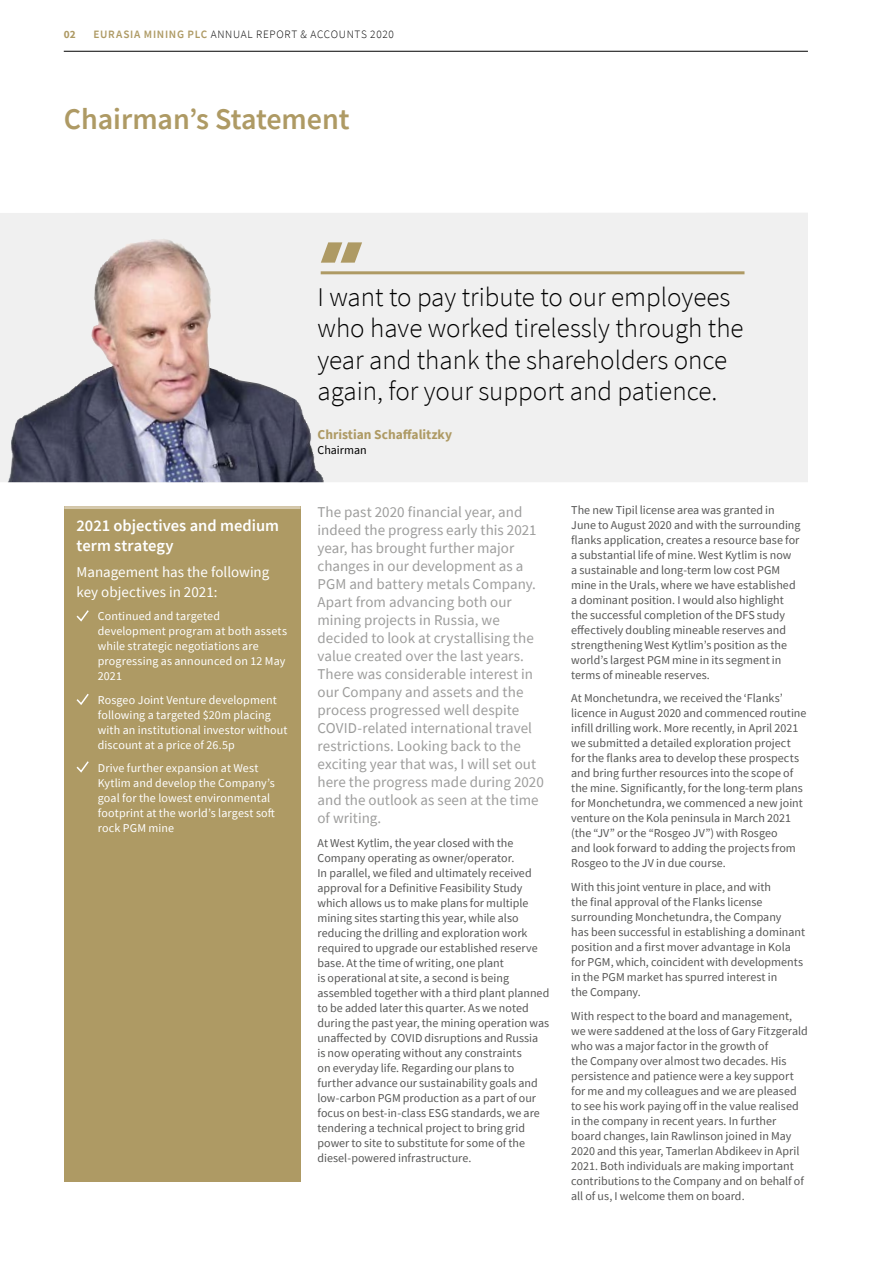
<style>
.page{position:relative;width:893px;height:1263px;background:#fff}
.page>*{position:absolute;margin:0;border:0;box-sizing:border-box;transform-origin:0 0}
.t1{font:600 30px "Source Sans Pro";color:#ae9a64}
.t2{font:300 27px/31.5px "Source Sans Pro";color:#000}
.t3{font:600 16.5px/19.5px "Source Sans Pro";color:#fff}
.t4{font:15px/18px "Source Sans Pro";color:#9d9d9c}
.t5{font:15px/19.5px "Source Sans Pro";color:#fff}
.t6{font:700 13.5px "Source Sans Pro";color:#ae9a64}
.t7{font:12px/15px "Source Sans Pro";color:#575756}
.t8{font:12px/15px "Source Sans Pro";letter-spacing:.01em;color:#fff}
.t9{font:12px "Source Sans Pro";color:#000}
.t10{font:300 11.25px "Source Sans Pro";letter-spacing:.06em;color:#000}
.t11{font:700 11.25px "Source Sans Pro";color:#ae9a64}
.s1{font-weight:600;color:#ae9a64}
</style>
<div class="page">
<hr style="left:64px;top:51px;width:744px;height:1px;background:#000">
<div style="left:0;top:213px;width:808px;height:269px;background:#f0f0f0"></div>
<div style="left:64px;top:506px;width:236px;height:675px;background:#ae9a64"></div>
<svg style="left:76px;top:610px;width:13px;height:12px"></svg>
<hr style="left:321px;top:271px;width:423px;height:3px;background:#ae9a64">
<svg style="left:324px;top:242px;width:38px;height:21px"></svg>
<svg style="left:76px;top:694px;width:13px;height:11px"></svg>
<svg style="left:76px;top:761px;width:13px;height:12px"></svg>
<hr style="left:64px;top:506px;width:236px;height:3px;background:#d5c9ad">
<img style="left:8px;top:239px;width:316px;height:243px">
<p class="t11" style="left:64px;top:27px;width:13px">02</p>
<p class="t10" style="left:94px;top:28px;width:302px"><span class="s1">EURASIA MINING PLC</span> ANNUAL REPORT &amp; ACCOUNTS 2020</p>
<h1 class="t1" style="left:64px;top:99px;width:287px">Chairman’s Statement</h1>
<h3 class="t3" style="left:77px;top:516px;width:204px">2021 objectives and medium term strategy</h3>
<p class="t5" style="left:77px;top:562px;width:194px">Management has the following key objectives in 2021:</p>
<p class="t8" style="left:98px;top:609px;width:191px">Continued and targeted development program at both assets while strategic negotiations are progressing as announced on 12 May<br>2021</p>
<p class="t8" style="left:98px;top:692px;width:191px">Rosgeo Joint Venture development following a targeted $20m placing with an institutional investor without discount at a price of 26.5p</p>
<p class="t8" style="left:98px;top:761px;width:179px">Drive further expansion at West<br>Kytlim and develop the Company’s goal for the lowest environmental footprint at the world’s largest soft rock PGM mine</p>
<h2 class="t2" style="left:317px;top:281px;width:428px">I want to pay tribute to our employees who have worked tirelessly through the year and thank the shareholders once again, for your support and patience.</h2>
<p class="t6" style="left:317px;top:425px;width:136px">Christian Schaffalitzky</p>
<p class="t9" style="left:317px;top:442px;width:51px">Chairman</p>
<p class="t4" style="left:317px;top:503px;width:228px">The past 2020 financial year, and indeed the progress early this 2021 year, has brought further major changes in our development as a<br>PGM and battery metals Company.<br>Apart from advancing both our mining projects in Russia, we decided to look at crystallising the value created over the last years.<br>There was considerable interest in our Company and assets and the process progressed well despite<br>COVID-related international travel restrictions. Looking back to the exciting year that was, I will set out here the progress made during 2020 and the outlook as seen at the time of writing.</p>
<p class="t7" style="left:317px;top:835px;width:233px">At West Kytlim, the year closed with the Company operating as owner/operator.<br>In parallel, we filed and ultimately received approval for a Definitive Feasibility Study which allows us to make plans for multiple mining sites starting this year, while also reducing the drilling and exploration work required to upgrade our established reserve base. At the time of writing, one plant<br>is operational at site, a second is being assembled together with a third plant planned to be added later this quarter. As we noted during the past year, the mining operation was unaffected by COVID disruptions and Russia<br>is now operating without any constraints<br>on everyday life. Regarding our plans to further advance our sustainability goals and low-carbon PGM production as a part of our focus on best-in-class ESG standards, we are tendering a technical project to bring grid power to site to substitute for some of the diesel-powered infrastructure.</p>
<p class="t7" style="left:571px;top:502px;width:231px">The new Tipil license area was granted in June to August 2020 and with the surrounding flanks application, creates a resource base for a substantial life of mine. West Kytlim is now a sustainable and long-term low cost PGM mine in the Urals, where we have established a dominant position. I would also highlight the successful completion of the DFS study effectively doubling mineable reserves and strengthening West Kytlim’s position as the world’s largest PGM mine in its segment in terms of mineable reserves.</p>
<p class="t7" style="left:571px;top:691px;width:237px">At Monchetundra, we received the ‘Flanks’ licence in August 2020 and commenced routine infill drilling work. More recently, in April 2021 we submitted a detailed exploration project for the flanks area to develop these prospects and bring further resources into the scope of the mine. Significantly, for the long-term plans for Monchetundra, we commenced a new joint venture on the Kola peninsula in March 2021 (the “JV” or the “Rosgeo JV”) with Rosgeo<br>and look forward to adding the projects from Rosgeo to the JV in due course.</p>
<p class="t7" style="left:571px;top:879px;width:235px">With this joint venture in place, and with<br>the final approval of the Flanks license surrounding Monchetundra, the Company<br>has been successful in establishing a dominant position and a first mover advantage in Kola for PGM, which, coincident with developments in the PGM market has spurred interest in<br>the Company.</p>
<p class="t7" style="left:571px;top:1008px;width:238px">With respect to the board and management, we were saddened at the loss of Gary Fitzgerald who was a major factor in the growth of<br>the Company over almost two decades. His persistence and patience were a key support for me and my colleagues and we are pleased to see his work paying off in the value realised in the company in recent years. In further board changes, Iain Rawlinson joined in May 2020 and this year, Tamerlan Abdikeev in April 2021. Both individuals are making important contributions to the Company and on behalf of all of us, I welcome them on board.</p>
</div>
